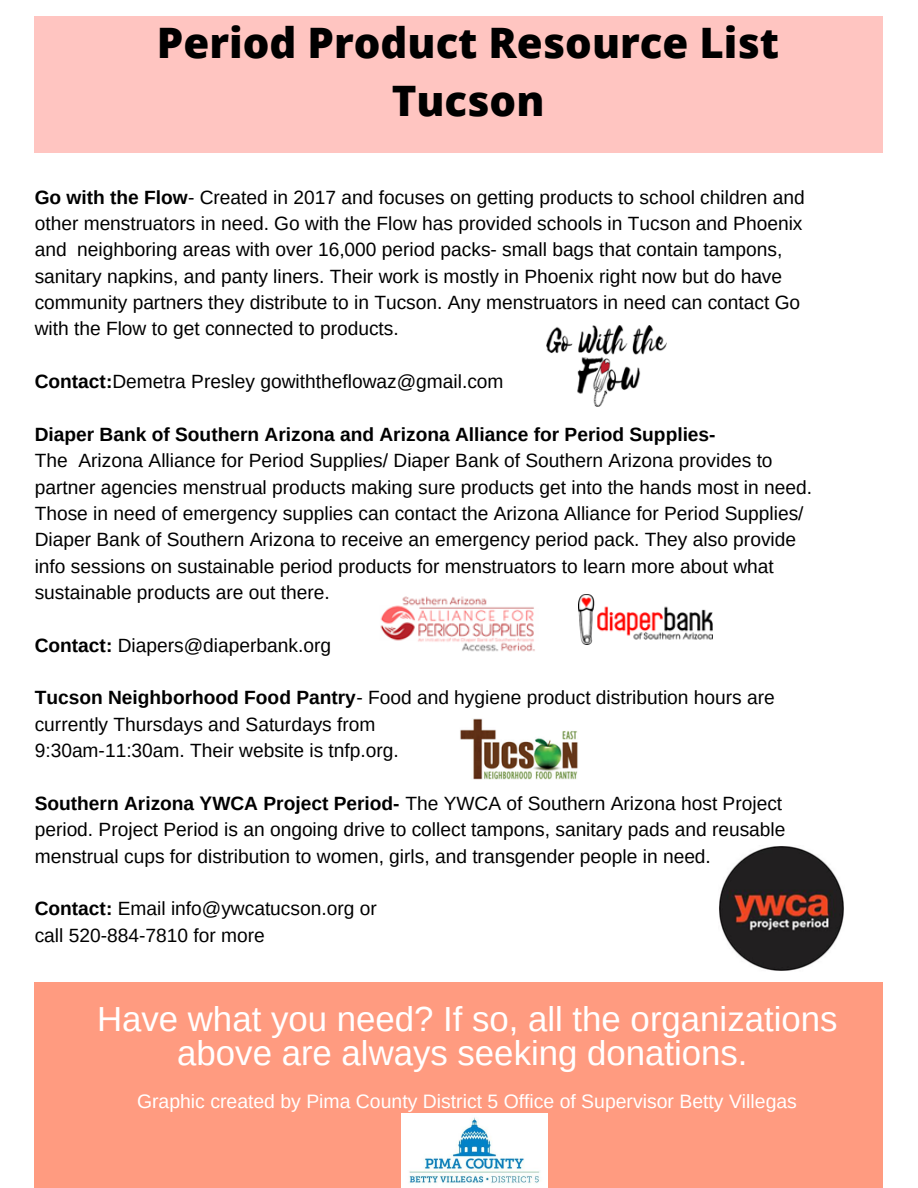
<style>
.page{position:relative;width:918px;height:1188px;background:#fff}
.page>*{position:absolute;margin:0;border:0;box-sizing:border-box;transform-origin:0 0}
.t1{font:800 42px/58.5px "Open Sans";color:#000;text-align:center}
.t2{font:34.8px/34px "Arimo";color:#fff;text-align:center}
.t3{font:19.35px "Arimo";color:#fff}
.t4{font:19.2px/26.4px "Arimo";color:#000}
.t5{font:700 19.2px "Arimo";color:#000}
.s1{font-weight:700}
</style>
<div class="page">
<div style="left:35px;top:982px;width:848px;height:206px;background:#ff9b80"></div>
<img style="left:402px;top:1113px;width:145px;height:75px">
<div style="left:35px;top:16px;width:848px;height:136px;background:#ffc5c1"></div>
<img style="left:547px;top:325px;width:119px;height:81px">
<img style="left:380px;top:596px;width:155px;height:56px">
<img style="left:578px;top:594px;width:134px;height:51px">
<img style="left:460px;top:718px;width:118px;height:61px">
<img style="left:719px;top:846px;width:125px;height:125px">
<h1 class="t1" style="left:157px;top:12px;width:624px">Period Product Resource List<br>Tucson</h1>
<p class="t4" style="left:35px;top:184px;width:772px"><span class="s1">Go with the Flow</span>- Created in 2017 and focuses on getting products to school children and other menstruators in need. Go with the Flow has provided schools in Tucson and Phoenix and neighboring areas with over 16,000 period packs- small bags that contain tampons, sanitary napkins, and panty liners. Their work is mostly in Phoenix right now but do have community partners they distribute to in Tucson. Any menstruators in need can contact Go with the Flow to get connected to products.</p>
<p class="t4" style="left:35px;top:368px;width:470px"><span class="s1">Contact:</span>Demetra Presley gowiththeflowaz@gmail.com</p>
<p class="t5" style="left:35px;top:423px;width:682px">Diaper Bank of Southern Arizona and Arizona Alliance for Period Supplies-</p>
<p class="t4" style="left:35px;top:447px;width:779px">The Arizona Alliance for Period Supplies/ Diaper Bank of Southern Arizona provides to partner agencies menstrual products making sure products get into the hands most in need.<br>Those in need of emergency supplies can contact the Arizona Alliance for Period Supplies/ Diaper Bank of Southern Arizona to receive an emergency period pack. They also provide info sessions on sustainable period products for menstruators to learn more about what sustainable products are out there.</p>
<p class="t4" style="left:35px;top:632px;width:298px"><span class="s1">Contact:</span> Diapers@diaperbank.org</p>
<p class="t4" style="left:35px;top:685px;width:742px"><span class="s1">Tucson Neighborhood Food Pantry</span>- Food and hygiene product distribution hours are currently Thursdays and Saturdays from<br>9:30am-11:30am. Their website is tnfp.org.</p>
<p class="t4" style="left:35px;top:790px;width:752px"><span class="s1">Southern Arizona YWCA Project Period-</span> The YWCA of Southern Arizona host Project period. Project Period is an ongoing drive to collect tampons, sanitary pads and reusable menstrual cups for distribution to women, girls, and transgender people in need.</p>
<p class="t4" style="left:35px;top:896px;width:344px"><span class="s1">Contact:</span> Email info@ywcatucson.org or call 520-884-7810 for more</p>
<h2 class="t2" style="left:97px;top:1002px;width:742px">Have what you need? If so, all the organizations above are always seeking donations.</h2>
<p class="t3" style="left:137px;top:1090px;width:662px">Graphic created by Pima County District 5 Office of Supervisor Betty Villegas</p>
</div>
